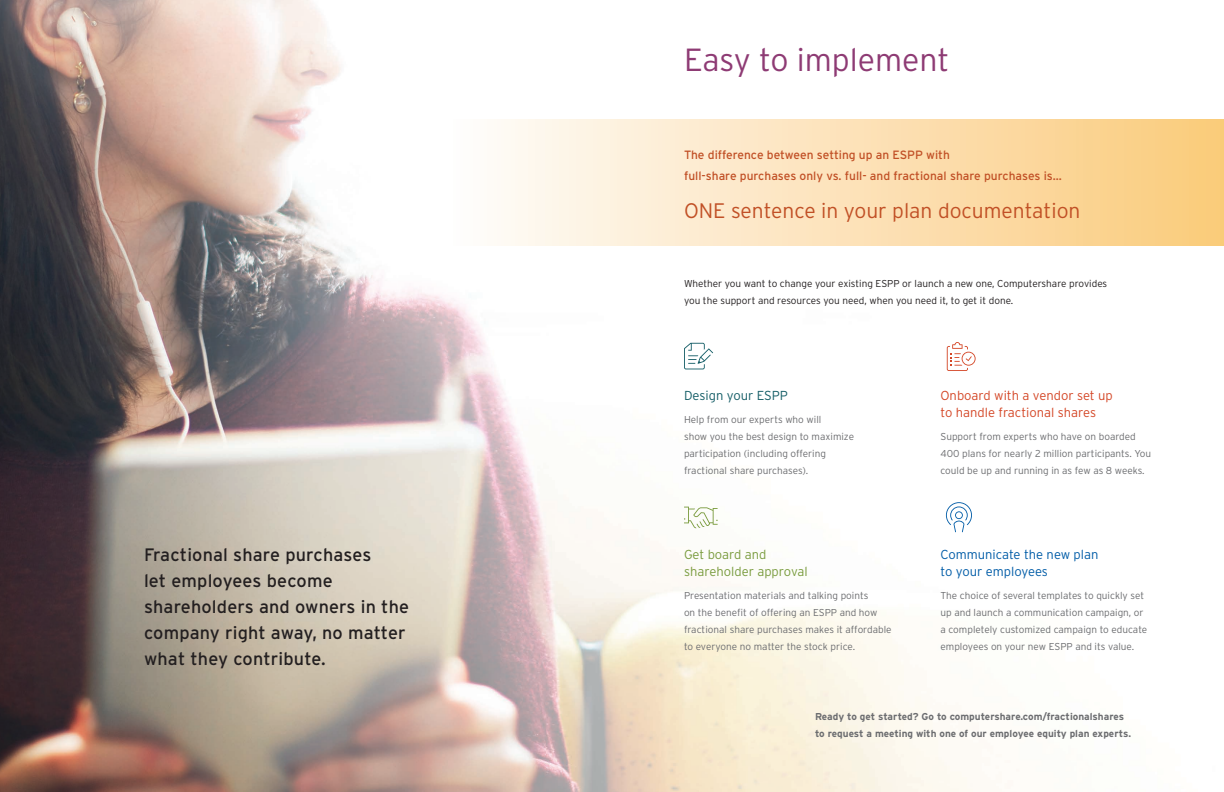
<style>
.page{position:relative;width:1224px;height:792px;background:#fff}
.page>*{position:absolute;margin:0;border:0;box-sizing:border-box;transform-origin:0 0}
.t1{font:300 32px "Interstate";color:#8e3b74}
.t2{font:300 21px "Interstate";color:#c15026}
.t3{font:18px/26px "Interstate";letter-spacing:.01em;color:#231f20}
.t4{font:300 13px/17px "Interstate";color:#d44727}
.t5{font:300 13px/17px "Interstate";color:#015ca7}
.t6{font:300 13px/17px "Interstate";color:#799b3d}
.t7{font:300 13px "Interstate";color:#145d66}
.t8{font:12px/21px "Interstate";color:#c15026}
.t9{font:300 10px/17px "Interstate";color:#6c6d70}
.t10{font:300 10px/17px "Interstate";color:#231f20}
.t11{font:700 10px/17px "Interstate";color:#6c6d70}
</style>
<div class="page">
<img style="left:0;top:0;width:1224px;height:792px">
<div style="left:360px;top:120px;width:864px;height:126px;background:linear-gradient(to right,#fff,#facb7c)"></div>
<svg style="left:947px;top:342px;width:29px;height:29px"></svg>
<svg style="left:946px;top:502px;width:26px;height:30px"></svg>
<svg style="left:684px;top:507px;width:34px;height:21px"></svg>
<svg style="left:684px;top:343px;width:29px;height:26px"></svg>
<h3 class="t3" style="left:144px;top:541px;width:267px">Fractional share purchases<br>let employees become shareholders and owners in the company right away, no matter what they contribute.</h3>
<h1 class="t1" style="left:684px;top:40px;width:267px">Easy to implement</h1>
<p class="t8" style="left:684px;top:144px;width:379px">The difference between setting up an ESPP with<br>full-share purchases only vs. full- and fractional share purchases is...</p>
<h2 class="t2" style="left:684px;top:197px;width:398px">ONE sentence in your plan documentation</h2>
<p class="t10" style="left:684px;top:275px;width:425px">Whether you want to change your existing ESPP or launch a new one, Computershare provides you the support and resources you need, when you need it, to get it done.</p>
<h3 class="t7" style="left:684px;top:387px;width:106px">Design your ESPP</h3>
<p class="t9" style="left:684px;top:411px;width:172px">Help from our experts who will<br>show you the best design to maximize participation (including offering fractional share purchases).</p>
<h3 class="t6" style="left:684px;top:546px;width:125px">Get board and shareholder approval</h3>
<p class="t9" style="left:684px;top:587px;width:209px">Presentation materials and talking points<br>on the benefit of offering an ESPP and how fractional share purchases makes it affordable to everyone no matter the stock price.</p>
<h3 class="t4" style="left:940px;top:387px;width:174px">Onboard with a vendor set up to handle fractional shares</h3>
<p class="t9" style="left:940px;top:428px;width:212px">Support from experts who have on boarded<br>400 plans for nearly 2 million participants. You could be up and running in as few as 8 weeks.</p>
<h3 class="t5" style="left:940px;top:546px;width:160px">Communicate the new plan to your employees</h3>
<p class="t9" style="left:940px;top:587px;width:208px">The choice of several templates to quickly set up and launch a communication campaign, or a completely customized campaign to educate employees on your new ESPP and its value.</p>
<p class="t11" style="left:815px;top:708px;width:318px">Ready to get started? Go to computershare.com/fractionalshares to request a meeting with one of our employee equity plan experts.</p>
</div>
